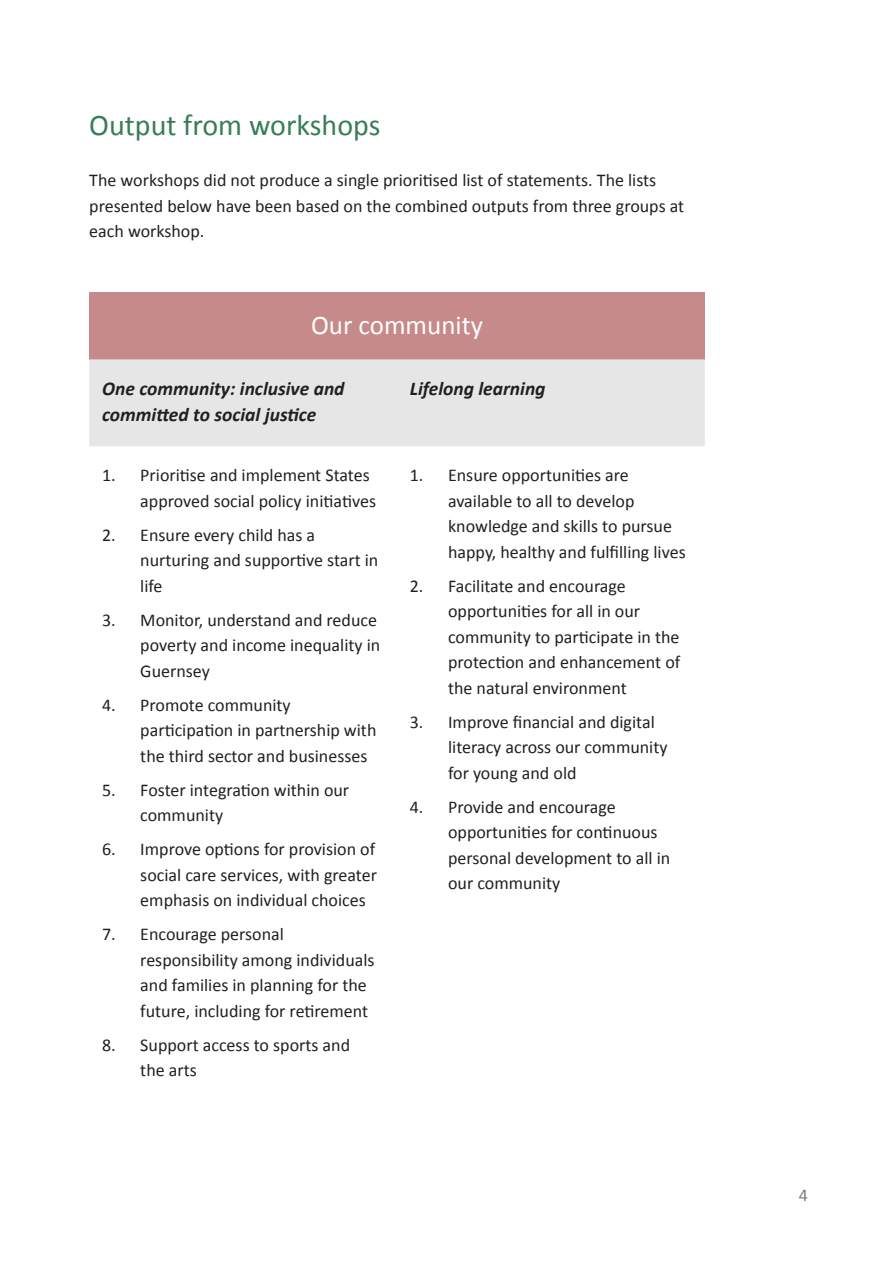
<style>
.page{position:relative;width:893px;height:1263px;background:#fff}
.page>*{position:absolute;margin:0;border:0;box-sizing:border-box;transform-origin:0 0}
.Header_3{font:30px "Calibri";color:#387c58}
.Header_4{font:27px "Calibri";color:#fff}
.Body_Copy{font:italic 700 19.5px/25.5px "Calibri";color:#231f20}
.Body_Copy-2{font:18px/25.5px "Calibri";color:#231f20}
.t1{font:18px "Calibri";color:#7a7c81}
</style>
<div class="page">
<div style="left:89px;top:292px;width:616px;height:67px;background:#c78a8a"></div>
<div style="left:89px;top:359px;width:616px;height:87px;background:#e6e6e6"></div>
<p class="Header_3" style="left:89px;top:107px;width:293px">Output from workshops</p>
<p class="Body_Copy-2" style="left:89px;top:167px;width:596px">The workshops did not produce a single prioritised list of statements. The lists presented below have been based on the combined outputs from three groups at each workshop.</p>
<p class="Header_4" style="left:311px;top:308px;width:173px">Our community</p>
<p class="Body_Copy" style="left:102px;top:375px;width:244px">One community: inclusive and committed to social justice</p>
<p class="Body_Copy" style="left:410px;top:375px;width:137px">Lifelong learning</p>
<p class="Body_Copy-2" style="left:140px;top:461px;width:237px;text-indent:-38px">1. Prioritise and implement States approved social policy initiatives</p>
<p class="Body_Copy-2" style="left:140px;top:521px;width:240px;text-indent:-38px">2. Ensure every child has a nurturing and supportive start in life</p>
<p class="Body_Copy-2" style="left:140px;top:606px;width:241px;text-indent:-38px">3. Monitor, understand and reduce poverty and income inequality in<br>Guernsey</p>
<p class="Body_Copy-2" style="left:140px;top:691px;width:238px;text-indent:-38px">4. Promote community participation in partnership with the third sector and businesses</p>
<p class="Body_Copy-2" style="left:140px;top:776px;width:210px;text-indent:-38px">5. Foster integration within our community</p>
<p class="Body_Copy-2" style="left:140px;top:835px;width:238px;text-align:justify;text-indent:-38px">6. Improve options for provision of social care services, with greater emphasis on individual choices</p>
<p class="Body_Copy-2" style="left:140px;top:920px;width:236px;text-indent:-38px">7. Encourage personal responsibility among individuals and families in planning for the future, including for retirement</p>
<p class="Body_Copy-2" style="left:140px;top:1031px;width:211px;text-indent:-38px">8. Support access to sports and the arts</p>
<p class="Body_Copy-2" style="left:448px;top:461px;width:239px;text-indent:-38px">1. Ensure opportunities are available to all to develop knowledge and skills to pursue happy, healthy and fulfilling lives</p>
<p class="Body_Copy-2" style="left:448px;top:572px;width:234px;text-indent:-38px">2. Facilitate and encourage opportunities for all in our community to participate in the protection and enhancement of the natural environment</p>
<p class="Body_Copy-2" style="left:448px;top:708px;width:221px;text-indent:-38px">3. Improve financial and digital literacy across our community for young and old</p>
<p class="Body_Copy-2" style="left:448px;top:793px;width:224px;text-indent:-38px">4. Provide and encourage opportunities for continuous personal development to all in our community</p>
<p class="t1" style="left:799px;top:1184px;width:11px">4</p>
</div>
